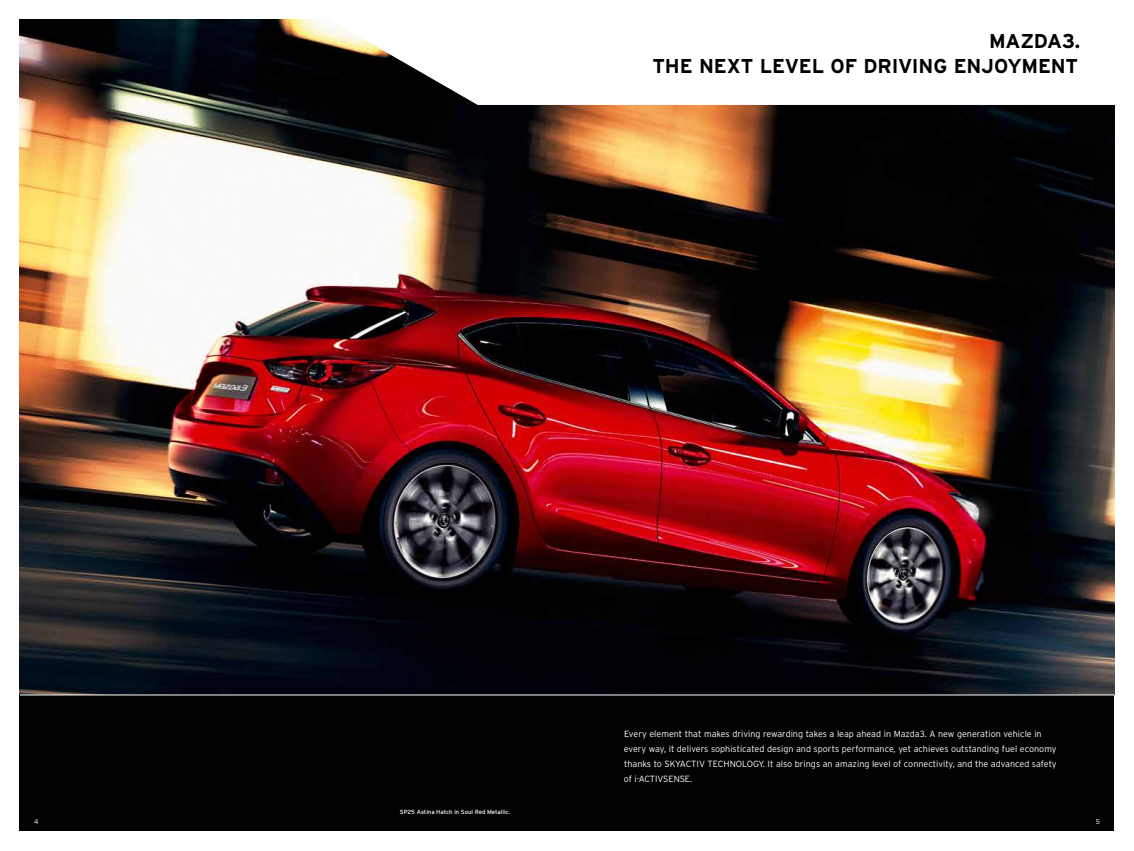
<style>
.page{position:relative;width:1134px;height:851px;background:#fff}
.page>*{position:absolute;margin:0;border:0;box-sizing:border-box;transform-origin:0 0}
.t1{font:700 20px/25px "Interstate";letter-spacing:-.01em;color:#000;text-align:right}
.t2{font:300 9px/15px "Interstate";color:#fff}
.t3{font:300 7px "Interstate";color:#fff}
.t4{font:6px "Interstate";color:#fff}
</style>
<div class="page">
<div style="left:20px;top:20px;width:1094px;height:811px;background:#020203"></div>
<img style="left:20px;top:20px;width:1094px;height:674px">
<hr style="left:20px;top:694px;width:1094px;height:1px;background:#fff">
<svg style="left:295px;top:19px;width:820px;height:86px;background:#e3e2e1"></svg>
<h1 class="t1" style="left:653px;top:28px;width:429px">MAZDA3.<br>THE NEXT LEVEL OF DRIVING ENJOYMENT</h1>
<p class="t4" style="left:400px;top:808px;width:112px">SP25 Astina Hatch in Soul Red Metallic.</p>
<p class="t2" style="left:624px;top:726px;width:434px">Every element that makes driving rewarding takes a leap ahead in Mazda3. A new generation vehicle in every way, it delivers sophisticated design and sports performance, yet achieves outstanding fuel economy thanks to SKYACTIV TECHNOLOGY. It also brings an amazing level of connectivity, and the advanced safety of i-ACTIVSENSE.</p>
<p class="t3" style="left:34px;top:817px;width:6px">4</p>
<p class="t3" style="left:1096px;top:817px;width:6px">5</p>
</div>
